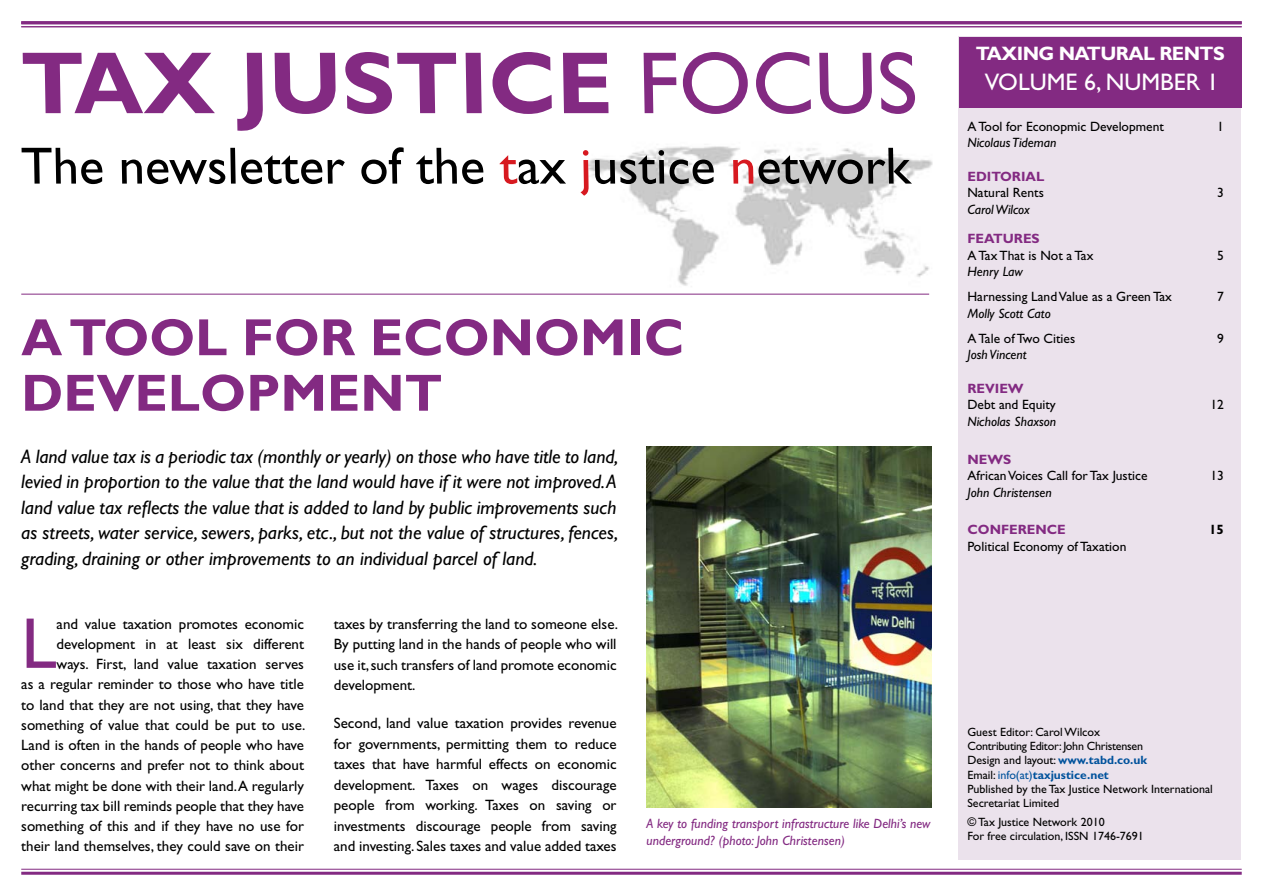
<style>
.page{position:relative;width:1263px;height:893px;background:#fff}
.page>*{position:absolute;margin:0;border:0;box-sizing:border-box;transform-origin:0 0}
.t1{font:700 88.5px "Gill Sans";color:#832a82}
.Body_text_drop_cap{font:72.15px "Gill Sans";color:#832a82}
.t2{font:52.5px "Gill Sans";color:#000}
.Front_page_title{font:700 52.5px/55.5px "Gill Sans";color:#832a82}
.Body_text{font:24px "Gill Sans";color:#fff}
.Standfirst{font:italic 19.5px/25.5px "Gill Sans";color:#000;text-align:justify}
.Body_text-2{font:700 19.5px "Gill Sans";letter-spacing:-.03em;color:#fff}
.Body_text_drop_cap-2{font:15px/20.2px "Gill Sans";color:#000;text-align:right}
.Body_text-3{font:15px/20.5px "Gill Sans";color:#000;text-align:justify}
.ToC_header_2{font:13.5px "Gill Sans";color:#000}
.Picture_caption{font:italic 13.5px/16.5px "Gill Sans";color:#832a82}
.ToC_Author{font:italic 13.5px "Gill Sans";color:#000}
.ToC_header_1{font:700 13.5px "Gill Sans";color:#832a82}
.ToC_header_1-2{font:13.5px "Gill Sans";color:#000}
.ToC_header_2-2{font:italic 13.5px "Gill Sans";color:#000}
.ToC_header_1-3{font:700 13.5px "Gill Sans";color:#000}
.Body_text-4{font:12px/14.2px "Gill Sans";color:#000}
.Body_text-5{font:12px "Gill Sans";letter-spacing:-.02em;color:#000}
.s1{font-weight:400}
.s2{color:#d71920}
.s3{font-weight:700;color:#00529c}
.s4{color:#00529c}
</style>
<div class="page">
<img style="left:584px;top:146px;width:349px;height:149px">
<hr style="left:21px;top:872px;width:1221px;height:3px;background:#832a82">
<hr style="left:21px;top:869px;width:1221px;height:1px;background:#832a82">
<div style="left:959px;top:36px;width:282px;height:824px;background:#ebe2ec"></div>
<hr style="left:21px;top:294px;width:908px;height:1px;background:#832a82">
<hr style="left:21px;top:21px;width:1221px;height:3px;background:#832a82">
<hr style="left:21px;top:26px;width:1221px;height:1px;background:#832a82">
<div style="left:959px;top:37px;width:283px;height:71px;background:#832a82"></div>
<img style="left:646px;top:446px;width:285px;height:362px">
<p class="t1" style="left:21px;top:31px;width:900px">TAX JUSTICE <span class="s1">FOCUS</span></p>
<p class="t2" style="left:21px;top:136px;width:891px">The newsletter of the <span class="s2">t</span>ax <span class="s2">j</span>ustice <span class="s2">n</span>etwork</p>
<p class="Front_page_title" style="left:21px;top:310px;width:665px">A TOOL FOR ECONOMIC<br>DEVELOPMENT</p>
<p class="Standfirst" style="left:21px;top:443px;width:599px">A land value tax is a periodic tax (monthly or yearly) on those who have title to land, levied in proportion to the value that the land would have if it were not improved. A land value tax reflects the value that is added to land by public improvements such as streets, water service, sewers, parks, etc., but not the value of structures, fences, grading, draining or other improvements to an individual parcel of land.</p>
<p class="Body_text_drop_cap-2" style="left:21px;top:614px;width:286px">and value taxation promotes economic development in at least six different<br>ways. First, land value taxation serves<br>as a regular reminder to those who have title to land that they are not using, that they have something of value that could be put to use.<br>Land is often in the hands of people who have other concerns and prefer not to think about what might be done with their land. A regularly recurring tax bill reminds people that they have something of this and if they have no use for their land themselves, they could save on their</p>
<p class="Body_text_drop_cap-2" style="left:334px;top:614px;width:286px;text-align:justify">taxes by transferring the land to someone else.<br>By putting land in the hands of people who will use it, such transfers of land promote economic development.</p>
<p class="Body_text_drop_cap" style="left:21px;top:602px;width:37px">L</p>
<p class="Body_text-3" style="left:334px;top:713px;width:284px">Second, land value taxation provides revenue for governments, permitting them to reduce taxes that have harmful effects on economic development. Taxes on wages discourage people from working. Taxes on saving or investments discourage people from saving and investing. Sales taxes and value added taxes</p>
<p class="Picture_caption" style="left:646px;top:815px;width:286px">A key to funding transport infrastructure like Delhi’s new underground? (photo: John Christensen)</p>
<p class="Body_text-2" style="left:976px;top:42px;width:250px">TAXING NATURAL RENTS</p>
<p class="Body_text" style="left:985px;top:68px;width:236px">VOLUME 6, NUMBER 1</p>
<p class="ToC_header_2" style="left:967px;top:119px;width:198px">A Tool for Econopmic Development</p>
<p class="ToC_header_2" style="left:1217px;top:119px;width:8px">1</p>
<p class="ToC_Author" style="left:967px;top:135px;width:91px">Nicolaus Tideman</p>
<p class="ToC_header_1" style="left:967px;top:168px;width:79px">EDITORIAL</p>
<p class="ToC_header_2" style="left:967px;top:185px;width:78px">Natural Rents</p>
<p class="ToC_header_2" style="left:1217px;top:185px;width:8px">3</p>
<p class="ToC_Author" style="left:967px;top:202px;width:64px">Carol Wilcox</p>
<p class="ToC_header_1" style="left:967px;top:231px;width:74px">FEATURES</p>
<p class="ToC_header_2" style="left:967px;top:247px;width:127px">A Tax That is Not a Tax</p>
<p class="ToC_header_2" style="left:1217px;top:247px;width:8px">5</p>
<p class="ToC_Author" style="left:967px;top:264px;width:57px">Henry Law</p>
<p class="ToC_header_2" style="left:967px;top:289px;width:206px">Harnessing Land Value as a Green Tax</p>
<p class="ToC_header_2" style="left:1217px;top:289px;width:8px">7</p>
<p class="ToC_Author" style="left:967px;top:305px;width:85px">Molly Scott Cato</p>
<p class="ToC_header_2" style="left:967px;top:330px;width:109px">A Tale of Two Cities</p>
<p class="ToC_header_2" style="left:1217px;top:330px;width:8px">9</p>
<p class="ToC_Author" style="left:967px;top:347px;width:61px">Josh Vincent</p>
<p class="ToC_header_1" style="left:967px;top:380px;width:58px">REVIEW</p>
<p class="ToC_header_2" style="left:967px;top:397px;width:90px">Debt and Equity</p>
<p class="ToC_header_2" style="left:1210px;top:397px;width:15px">12</p>
<p class="ToC_Author" style="left:967px;top:413px;width:90px">Nicholas Shaxson</p>
<p class="ToC_header_1" style="left:967px;top:451px;width:45px">NEWS</p>
<p class="ToC_header_2" style="left:967px;top:468px;width:182px">African Voices Call for Tax Justice</p>
<p class="ToC_header_2" style="left:1210px;top:468px;width:15px">13</p>
<p class="ToC_header_2-2" style="left:967px;top:484px;width:86px">John Christensen</p>
<p class="ToC_header_1" style="left:967px;top:522px;width:100px">CONFERENCE</p>
<p class="ToC_header_1-3" style="left:1209px;top:522px;width:16px">15</p>
<p class="ToC_header_1-2" style="left:967px;top:538px;width:160px">Political Economy of Taxation</p>
<p class="Body_text-4" style="left:967px;top:725px;width:134px">Guest Editor: Carol Wilcox</p>
<p class="Body_text-5" style="left:967px;top:739px;width:177px">Contributing Editor: John Christensen</p>
<p class="Body_text-4" style="left:967px;top:753px;width:181px">Design and layout: <span class="s3">www.tabd.co.uk</span></p>
<p class="Body_text-4" style="left:967px;top:767px;width:247px">Email: <span class="s4">info(at)</span><span class="s3">taxjustice.net<br></span>Published by the Tax Justice Network International<br>Secretariat Limited</p>
<p class="Body_text-4" style="left:967px;top:814px;width:178px">© Tax Justice Network 2010<br>For free circulation, ISSN 1746-7691</p>
</div>
